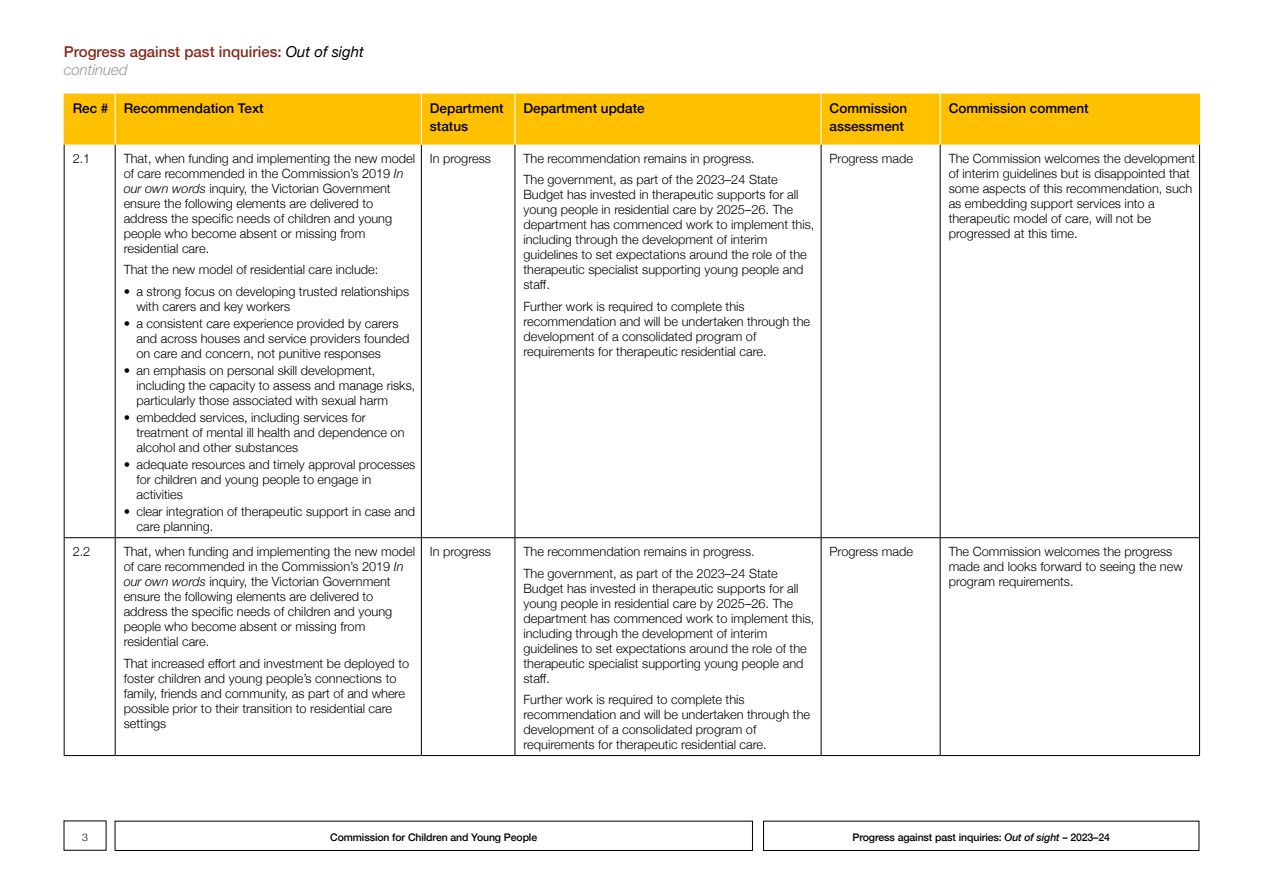
<style>
.page{position:relative;width:1263px;height:893px;background:#fff}
.page>*{position:absolute;margin:0;border:0;box-sizing:border-box;transform-origin:0 0}
.t1{font:500 15px/18px "Helvetica Neue";color:#852b20}
.t2{font:500 13.5px/18px "Helvetica Neue";color:#000}
.t3{font:300 12.75px/15px "Helvetica Neue";color:#000}
.t4{font:500 10.5px "Helvetica Neue";letter-spacing:-.01em;color:#000}
.t5{font:300 10.5px "Helvetica Neue";color:#000}
.s1{font-weight:400;font-style:italic;color:#000}
.s2{font-weight:300;font-style:italic;color:#939598}
.s3{font-style:italic}
</style>
<div class="page">
<div style="left:763px;top:821px;width:436px;height:30px;border:1px solid #000"></div>
<div style="left:115px;top:821px;width:638px;height:30px;border:1px solid #000"></div>
<div style="left:65px;top:94px;width:1134px;height:51px;background:#ffc000"></div>
<hr style="left:64px;top:145px;width:1px;height:392px;background:#000">
<hr style="left:115px;top:145px;width:1px;height:392px;background:#000">
<hr style="left:421px;top:145px;width:1px;height:392px;background:#000">
<hr style="left:514px;top:145px;width:1px;height:392px;background:#000">
<hr style="left:821px;top:145px;width:1px;height:392px;background:#000">
<hr style="left:940px;top:145px;width:1px;height:392px;background:#000">
<hr style="left:1199px;top:145px;width:1px;height:392px;background:#000">
<hr style="left:64px;top:537px;width:51px;height:1px;background:#000">
<hr style="left:64px;top:538px;width:1px;height:217px;background:#000">
<hr style="left:115px;top:537px;width:306px;height:1px;background:#000">
<hr style="left:115px;top:538px;width:1px;height:217px;background:#000">
<hr style="left:421px;top:537px;width:94px;height:1px;background:#000">
<hr style="left:421px;top:538px;width:1px;height:217px;background:#000">
<hr style="left:515px;top:537px;width:306px;height:1px;background:#000">
<hr style="left:514px;top:538px;width:1px;height:217px;background:#000">
<hr style="left:821px;top:537px;width:119px;height:1px;background:#000">
<hr style="left:821px;top:538px;width:1px;height:217px;background:#000">
<hr style="left:940px;top:537px;width:260px;height:1px;background:#000">
<hr style="left:940px;top:538px;width:1px;height:217px;background:#000">
<hr style="left:1199px;top:538px;width:1px;height:217px;background:#000">
<hr style="left:64px;top:755px;width:51px;height:1px;background:#000">
<hr style="left:115px;top:755px;width:306px;height:1px;background:#000">
<hr style="left:421px;top:755px;width:94px;height:1px;background:#000">
<hr style="left:515px;top:755px;width:306px;height:1px;background:#000">
<hr style="left:821px;top:755px;width:119px;height:1px;background:#000">
<hr style="left:940px;top:755px;width:260px;height:1px;background:#000">
<hr style="left:64px;top:94px;width:1px;height:51px;background:#fdb913">
<hr style="left:1199px;top:94px;width:1px;height:51px;background:#fdb913">
<hr style="left:115px;top:94px;width:1px;height:51px;background:#fff">
<hr style="left:421px;top:94px;width:1px;height:51px;background:#fff">
<hr style="left:514px;top:94px;width:1px;height:51px;background:#fff">
<hr style="left:820px;top:94px;width:2px;height:51px;background:#fff">
<hr style="left:940px;top:94px;width:1px;height:51px;background:#fff">
<p class="t1" style="left:64px;top:42px;width:302px">Progress against past inquiries: <span class="s1">Out of sight </span><span class="s2">continued</span></p>
<p class="t2" style="left:73px;top:98px;width:193px">Rec # Recommendation Text</p>
<p class="t2" style="left:430px;top:98px;width:75px">Department status</p>
<p class="t2" style="left:523px;top:98px;width:123px">Department update</p>
<p class="t2" style="left:830px;top:98px;width:79px">Commission assessment</p>
<p class="t2" style="left:949px;top:98px;width:142px">Commission comment</p>
<p class="t3" style="left:73px;top:150px;width:19px">2.1</p>
<p class="t3" style="left:124px;top:150px;width:293px">That, when funding and implementing the new model of care recommended in the Commission’s 2019 <span class="s3">In our own words</span> inquiry, the Victorian Government ensure the following elements are delivered to address the specific needs of children and young people who become absent or missing from residential care.</p>
<p class="t3" style="left:124px;top:261px;width:256px">That the new model of residential care include:</p>
<p class="t3" style="left:136px;top:283px;width:274px;text-indent:-13px">• a strong focus on developing trusted relationships with carers and key workers</p>
<p class="t3" style="left:136px;top:315px;width:275px;text-indent:-13px">• a consistent care experience provided by carers and across houses and service providers founded on care and concern, not punitive responses</p>
<p class="t3" style="left:136px;top:362px;width:280px;text-indent:-13px">• an emphasis on personal skill development, including the capacity to assess and manage risks, particularly those associated with sexual harm</p>
<p class="t3" style="left:136px;top:409px;width:270px;text-indent:-13px">• embedded services, including services for treatment of mental ill health and dependence on alcohol and other substances</p>
<p class="t3" style="left:136px;top:456px;width:280px;text-indent:-13px">• adequate resources and timely approval processes for children and young people to engage in activities</p>
<p class="t3" style="left:136px;top:503px;width:280px;text-indent:-13px">• clear integration of therapeutic support in case and care planning.</p>
<p class="t3" style="left:830px;top:150px;width:85px">Progress made</p>
<p class="t3" style="left:949px;top:150px;width:248px">The Commission welcomes the development of interim guidelines but is disappointed that some aspects of this recommendation, such as embedding support services into a therapeutic model of care, will not be progressed at this time.</p>
<p class="t3" style="left:430px;top:150px;width:63px">In progress</p>
<p class="t3" style="left:523px;top:147px;width:256px;line-height:21.5px">The recommendation remains in progress.<br>The government, as part of the 2023–24 State</p>
<p class="t3" style="left:523px;top:186px;width:292px">Budget has invested in therapeutic supports for all young people in residential care by 2025–26. The department has commenced work to implement this, including through the development of interim guidelines to set expectations around the role of the therapeutic specialist supporting young people and staff.</p>
<p class="t3" style="left:523px;top:298px;width:288px">Further work is required to complete this recommendation and will be undertaken through the development of a consolidated program of requirements for therapeutic residential care.</p>
<p class="t3" style="left:73px;top:543px;width:19px">2.2</p>
<p class="t3" style="left:124px;top:543px;width:293px">That, when funding and implementing the new model of care recommended in the Commission’s 2019 <span class="s3">In our own words</span> inquiry, the Victorian Government ensure the following elements are delivered to address the specific needs of children and young people who become absent or missing from residential care.</p>
<p class="t3" style="left:124px;top:655px;width:287px">That increased effort and investment be deployed to foster children and young people’s connections to family, friends and community, as part of and where possible prior to their transition to residential care settings</p>
<p class="t3" style="left:430px;top:543px;width:63px">In progress</p>
<p class="t3" style="left:523px;top:540px;width:256px;line-height:21.5px">The recommendation remains in progress.<br>The government, as part of the 2023–24 State</p>
<p class="t3" style="left:523px;top:580px;width:292px">Budget has invested in therapeutic supports for all young people in residential care by 2025–26. The department has commenced work to implement this, including through the development of interim guidelines to set expectations around the role of the therapeutic specialist supporting young people and staff.</p>
<p class="t3" style="left:523px;top:691px;width:288px">Further work is required to complete this recommendation and will be undertaken through the development of a consolidated program of requirements for therapeutic residential care.</p>
<p class="t3" style="left:830px;top:543px;width:85px">Progress made</p>
<p class="t3" style="left:949px;top:543px;width:236px">The Commission welcomes the progress made and looks forward to seeing the new program requirements.</p>
<p class="t5" style="left:82px;top:828px;width:7px">3</p>
<p class="t4" style="left:330px;top:829px;width:208px">Commission for Children and Young People</p>
<p class="t4" style="left:852px;top:829px;width:259px">Progress against past inquiries: <span class="s3">Out of sight</span> – 2023–24</p>
</div>
